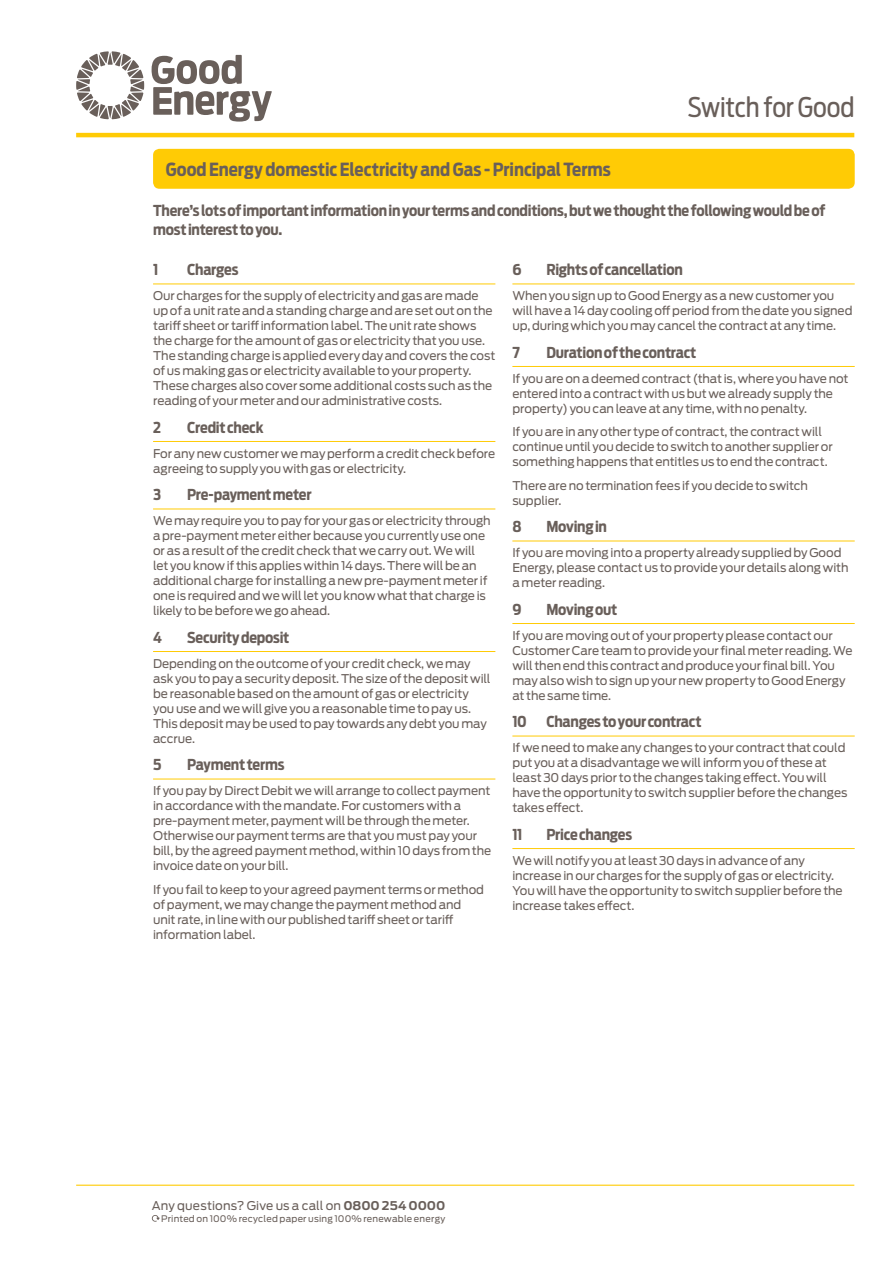
<style>
.page{position:relative;width:893px;height:1263px;background:#fff}
.page>*{position:absolute;margin:0;border:0;box-sizing:border-box;transform-origin:0 0}
.t1{font:500 27px "GE Rounded";letter-spacing:-.005em;color:#695f5a}
.t2{font:700 18px "GE Rounded";letter-spacing:-.005em;color:#695f5a}
.t3{font:700 15px/18.8px "GE Rounded";letter-spacing:-.015em;color:#695f5a}
.t4{font:12px/15px "Antenna";letter-spacing:-.01em;color:#695f5a}
.t5{font:12px "Antenna";letter-spacing:.015em;color:#695f5a}
.t6{font:9px "Antenna";letter-spacing:.02em;color:#695f5a}
.s1{font-weight:700}
</style>
<div class="page">
<hr style="left:153px;top:284px;width:342px;height:1px;background:#ffcb05">
<hr style="left:153px;top:441px;width:342px;height:1px;background:#ffcb05">
<hr style="left:153px;top:509px;width:342px;height:1px;background:#ffcb05">
<hr style="left:153px;top:651px;width:342px;height:1px;background:#ffcb05">
<hr style="left:153px;top:779px;width:342px;height:1px;background:#ffcb05">
<hr style="left:512px;top:284px;width:343px;height:1px;background:#ffcb05">
<hr style="left:512px;top:366px;width:343px;height:1px;background:#ffcb05">
<hr style="left:512px;top:541px;width:343px;height:1px;background:#ffcb05">
<hr style="left:512px;top:623px;width:343px;height:1px;background:#ffcb05">
<hr style="left:512px;top:736px;width:343px;height:1px;background:#ffcb05">
<hr style="left:512px;top:848px;width:343px;height:1px;background:#ffcb05">
<div style="left:153px;top:149px;width:702px;height:40px;background:#ffcb05;border-radius:6px"></div>
<svg style="left:76px;top:51px;width:68px;height:68px"></svg>
<svg style="left:152px;top:55px;width:120px;height:67px"></svg>
<hr style="left:76px;top:133px;width:778px;height:4px;background:#ffcb05">
<hr style="left:76px;top:1184px;width:778px;height:2px;background:#ffcb05">
<svg style="left:152px;top:1215px;width:8px;height:7px"></svg>
<h2 class="t2" style="left:166px;top:159px;width:446px">Good Energy domestic Electricity and Gas - Principal Terms</h2>
<h1 class="t1" style="left:688px;top:91px;width:169px">Switch for Good</h1>
<p class="t3" style="left:153px;top:201px;width:674px">There’s lots of important information in your terms and conditions, but we thought the following would be of most interest to you.</p>
<p class="t3" style="left:153px;top:260px;width:7px">1</p>
<p class="t3" style="left:187px;top:260px;width:53px">Charges</p>
<p class="t4" style="left:153px;top:288px;width:344px">Our charges for the supply of electricity and gas are made up of a unit rate and a standing charge and are set out on the tariff sheet or tariff information label. The unit rate shows the charge for the amount of gas or electricity that you use.<br>The standing charge is applied every day and covers the cost of us making gas or electricity available to your property.<br>These charges also cover some additional costs such as the reading of your meter and our administrative costs.</p>
<p class="t3" style="left:153px;top:418px;width:10px">2</p>
<p class="t3" style="left:187px;top:418px;width:78px">Credit check</p>
<p class="t4" style="left:153px;top:446px;width:344px">For any new customer we may perform a credit check before agreeing to supply you with gas or electricity.</p>
<p class="t3" style="left:153px;top:485px;width:10px">3</p>
<p class="t3" style="left:187px;top:485px;width:126px">Pre-payment meter</p>
<p class="t4" style="left:153px;top:513px;width:339px">We may require you to pay for your gas or electricity through a pre-payment meter either because you currently use one or as a result of the credit check that we carry out. We will let you know if this applies within 14 days. There will be an additional charge for installing a new pre-payment meter if one is required and we will let you know what that charge is likely to be before we go ahead.</p>
<p class="t3" style="left:153px;top:628px;width:10px">4</p>
<p class="t3" style="left:187px;top:628px;width:104px">Security deposit</p>
<p class="t4" style="left:153px;top:656px;width:339px">Depending on the outcome of your credit check, we may ask you to pay a security deposit. The size of the deposit will be reasonable based on the amount of gas or electricity you use and we will give you a reasonable time to pay us.<br>This deposit may be used to pay towards any debt you may accrue.</p>
<p class="t3" style="left:153px;top:755px;width:10px">5</p>
<p class="t3" style="left:187px;top:755px;width:99px">Payment terms</p>
<p class="t4" style="left:153px;top:783px;width:340px">If you pay by Direct Debit we will arrange to collect payment in accordance with the mandate. For customers with a pre-payment meter, payment will be through the meter.<br>Otherwise our payment terms are that you must pay your bill, by the agreed payment method, within 10 days from the invoice date on your bill.</p>
<p class="t4" style="left:153px;top:882px;width:332px">If you fail to keep to your agreed payment terms or method of payment, we may change the payment method and unit rate, in line with our published tariff sheet or tariff information label.</p>
<p class="t3" style="left:512px;top:260px;width:11px">6</p>
<p class="t3" style="left:546px;top:260px;width:138px">Rights of cancellation</p>
<p class="t4" style="left:512px;top:288px;width:342px">When you sign up to Good Energy as a new customer you will have a 14 day cooling off period from the date you signed up, during which you may cancel the contract at any time.</p>
<p class="t3" style="left:512px;top:343px;width:9px">7</p>
<p class="t3" style="left:546px;top:343px;width:152px">Duration of the contract</p>
<p class="t4" style="left:512px;top:371px;width:338px">If you are on a deemed contract (that is, where you have not entered into a contract with us but we already supply the property) you can leave at any time, with no penalty.</p>
<p class="t4" style="left:512px;top:424px;width:322px">If you are in any other type of contract, the contract will continue until you decide to switch to another supplier or something happens that entitles us to end the contract.</p>
<p class="t4" style="left:512px;top:478px;width:297px">There are no termination fees if you decide to switch supplier.</p>
<p class="t3" style="left:512px;top:517px;width:11px">8</p>
<p class="t3" style="left:546px;top:517px;width:62px">Moving in</p>
<p class="t4" style="left:512px;top:545px;width:338px">If you are moving into a property already supplied by Good<br>Energy, please contact us to provide your details along with a meter reading.</p>
<p class="t3" style="left:512px;top:600px;width:11px">9</p>
<p class="t3" style="left:546px;top:600px;width:72px">Moving out</p>
<p class="t4" style="left:512px;top:628px;width:342px">If you are moving out of your property please contact our Customer Care team to provide your final meter reading. We will then end this contract and produce your final bill. You may also wish to sign up your new property to Good Energy at the same time.</p>
<p class="t3" style="left:512px;top:712px;width:16px">10</p>
<p class="t3" style="left:546px;top:712px;width:157px">Changes to your contract</p>
<p class="t4" style="left:512px;top:740px;width:337px">If we need to make any changes to your contract that could put you at a disadvantage we will inform you of these at least 30 days prior to the changes taking effect. You will have the opportunity to switch supplier before the changes takes effect.</p>
<p class="t3" style="left:512px;top:825px;width:12px">11</p>
<p class="t3" style="left:546px;top:825px;width:87px">Price changes</p>
<p class="t4" style="left:512px;top:853px;width:332px">We will notify you at least 30 days in advance of any increase in our charges for the supply of gas or electricity.<br>You will have the opportunity to switch supplier before the increase takes effect.</p>
<p class="t5" style="left:152px;top:1198px;width:295px">Any questions? Give us a call on <span class="s1">0800 254 0000</span></p>
<p class="t6" style="left:161px;top:1213px;width:286px">Printed on 100% recycled paper using 100% renewable energy</p>
</div>
